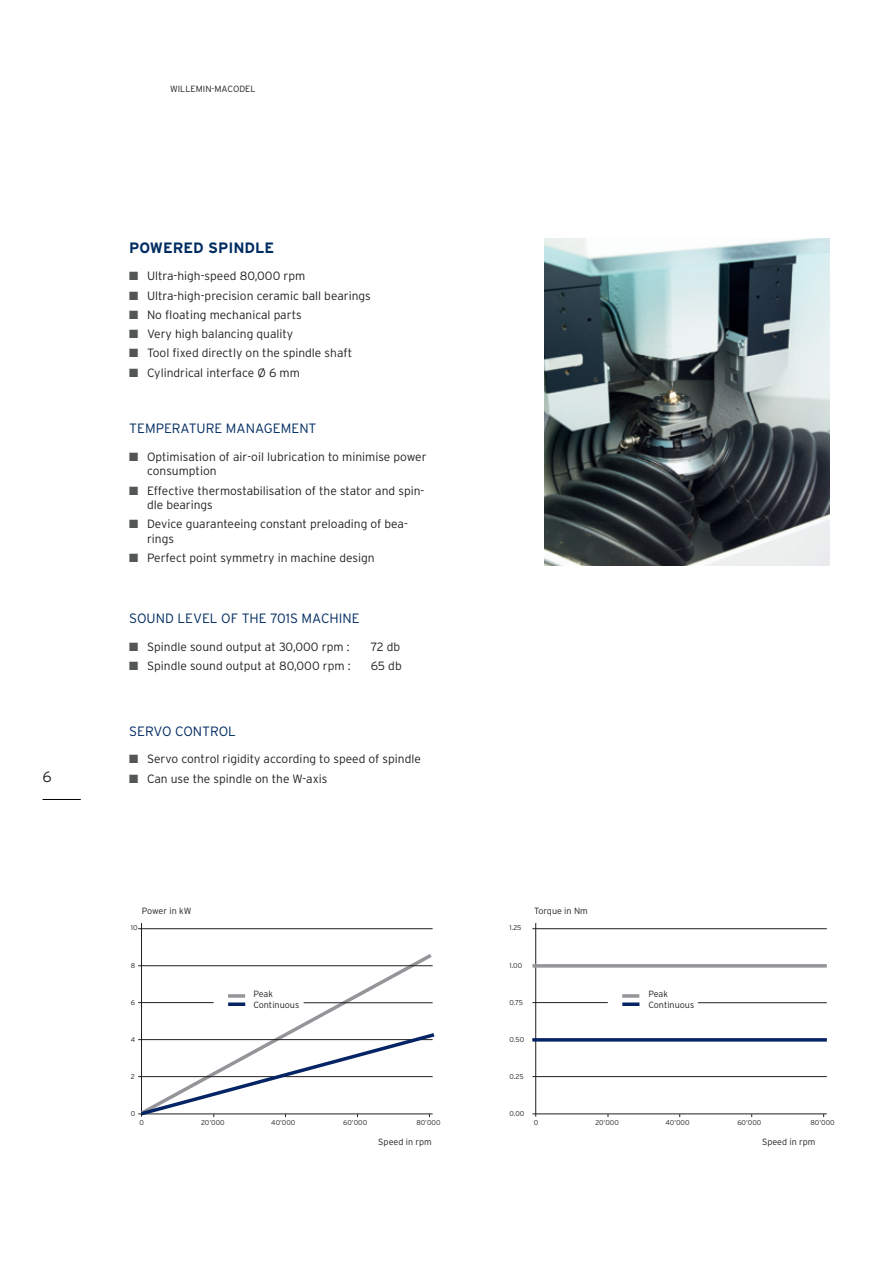
<style>
.page{position:relative;width:893px;height:1263px;background:#fff}
.page>*{position:absolute;margin:0;border:0;box-sizing:border-box;transform-origin:0 0}
.t1{font:700 15px "Interstate";color:#002c62}
.t2{font:300 15px "Interstate";color:#231f20}
.t3{font:300 13.5px "Interstate";color:#002c62}
.t4{font:300 12px/14.4px "Interstate";color:#231f20}
.t5{font:300 9px/10.8px "Interstate";color:#231f20}
.t6{font:300 7.05px "Interstate";color:#231f20}
.s1{color:#545655}
</style>
<div class="page">
<hr style="left:43px;top:799px;width:38px;height:1px;background:#000001">
<img style="left:544px;top:238px;width:285px;height:328px">
<hr style="left:141px;top:923px;width:1px;height:194px;background:#231f20">
<hr style="left:138px;top:928px;width:295px;height:1px;background:#231f20">
<svg style="left:138px;top:954px;width:295px;height:76px"></svg>
<hr style="left:138px;top:1002px;width:76px;height:1px;background:#231f20">
<svg style="left:138px;top:1030px;width:297px;height:88px"></svg>
<hr style="left:304px;top:1002px;width:129px;height:1px;background:#231f20">
<svg style="left:228px;top:1002px;width:17px;height:4px"></svg>
<svg style="left:228px;top:994px;width:17px;height:4px"></svg>
<hr style="left:138px;top:965px;width:295px;height:1px;background:#231f20">
<hr style="left:535px;top:923px;width:1px;height:193px;background:#231f20">
<hr style="left:532px;top:1113px;width:295px;height:1px;background:#231f20">
<hr style="left:532px;top:928px;width:295px;height:1px;background:#231f20">
<hr style="left:532px;top:964px;width:295px;height:3px;background:#939598">
<hr style="left:532px;top:1002px;width:76px;height:1px;background:#231f20">
<hr style="left:532px;top:1076px;width:295px;height:1px;background:#231f20">
<hr style="left:532px;top:1038px;width:295px;height:3px;background:#052465">
<hr style="left:698px;top:1002px;width:129px;height:1px;background:#231f20">
<svg style="left:622px;top:1002px;width:17px;height:4px"></svg>
<svg style="left:622px;top:994px;width:17px;height:4px"></svg>
<p class="t2" style="left:43px;top:767px;width:11px">6</p>
<p class="t5" style="left:170px;top:84px;width:87px">Willemin-macodel</p>
<p class="t1" style="left:129px;top:238px;width:147px">POWERED SPINDLE</p>
<p class="t4" style="left:129px;top:269px;width:178px"><span class="s1">■</span> U ltra-high-speed 80,000 rpm</p>
<p class="t4" style="left:129px;top:288px;width:243px"><span class="s1">■</span> U ltra-high-precision ceramic ball bearings</p>
<p class="t4" style="left:129px;top:307px;width:174px"><span class="s1">■</span> No floating mechanical parts</p>
<p class="t4" style="left:129px;top:326px;width:165px"><span class="s1">■</span> Very high balancing quality</p>
<p class="t4" style="left:129px;top:346px;width:225px"><span class="s1">■</span> Tool fixed directly on the spindle shaft</p>
<p class="t4" style="left:129px;top:365px;width:172px"><span class="s1">■</span> Cylindrical interface Ø 6 mm</p>
<p class="t3" style="left:129px;top:420px;width:189px">Temperature management</p>
<p class="t4" style="left:147px;top:449px;width:281px;text-indent:-18px"><span class="s1">■</span> Optimisation of air-oil lubrication to minimise power consumption</p>
<p class="t4" style="left:147px;top:483px;width:279px;text-indent:-18px"><span class="s1">■</span> Effective thermostabilisation of the stator and spin&shy;dle bearings</p>
<p class="t4" style="left:147px;top:517px;width:262px;text-indent:-18px"><span class="s1">■</span> Device guaranteeing constant preloading of bea&shy;rings</p>
<p class="t4" style="left:129px;top:550px;width:247px"><span class="s1">■</span> Perfect point symmetry in machine design</p>
<p class="t3" style="left:129px;top:610px;width:232px">Sound level of the 701S machine</p>
<p class="t4" style="left:129px;top:640px;width:222px"><span class="s1">■</span> Spindle sound output at 30,000 rpm :</p>
<p class="t4" style="left:371px;top:640px;width:31px">72 db</p>
<p class="t4" style="left:129px;top:659px;width:223px"><span class="s1">■</span> Spindle sound output at 80,000 rpm :</p>
<p class="t4" style="left:371px;top:659px;width:33px">65 db</p>
<p class="t3" style="left:129px;top:723px;width:108px">Servo control</p>
<p class="t4" style="left:129px;top:752px;width:293px"><span class="s1">■</span> Servo control rigidity according to speed of spindle</p>
<p class="t4" style="left:129px;top:771px;width:200px"><span class="s1">■</span> Can use the spindle on the W-axis</p>
<p class="t5" style="left:142px;top:906px;width:51px">Power in kW</p>
<p class="t6" style="left:131px;top:923px;width:8px">10</p>
<p class="t6" style="left:131px;top:961px;width:6px">8</p>
<p class="t6" style="left:131px;top:998px;width:6px">6</p>
<p class="t6" style="left:131px;top:1035px;width:6px">4</p>
<p class="t6" style="left:131px;top:1072px;width:5px">2</p>
<p class="t6" style="left:131px;top:1109px;width:6px">0</p>
<p class="t5" style="left:253px;top:988px;width:47px">Peak<br>Continuous</p>
<p class="t6" style="left:139px;top:1118px;width:6px">0</p>
<p class="t6" style="left:201px;top:1118px;width:25px">20’000</p>
<p class="t6" style="left:271px;top:1118px;width:26px">40’000</p>
<p class="t6" style="left:343px;top:1118px;width:26px">60’000</p>
<p class="t6" style="left:416px;top:1118px;width:26px">80’000</p>
<p class="t5" style="left:378px;top:1136px;width:55px">Speed in rpm</p>
<p class="t6" style="left:510px;top:923px;width:13px">1.25</p>
<p class="t6" style="left:510px;top:961px;width:14px">1.00</p>
<p class="t6" style="left:510px;top:998px;width:15px">0.75</p>
<p class="t6" style="left:510px;top:1035px;width:16px">0.50</p>
<p class="t6" style="left:510px;top:1072px;width:16px">0.25</p>
<p class="t5" style="left:534px;top:906px;width:55px">Torque in N m</p>
<p class="t5" style="left:648px;top:988px;width:47px">Peak<br>Continuous</p>
<p class="t6" style="left:510px;top:1109px;width:16px">0.00</p>
<p class="t6" style="left:534px;top:1118px;width:6px">0</p>
<p class="t6" style="left:595px;top:1118px;width:25px">20’000</p>
<p class="t6" style="left:665px;top:1118px;width:26px">40’000</p>
<p class="t6" style="left:737px;top:1118px;width:26px">60’000</p>
<p class="t6" style="left:810px;top:1118px;width:26px">80’000</p>
<p class="t5" style="left:762px;top:1136px;width:55px">Speed in rpm</p>
</div>
